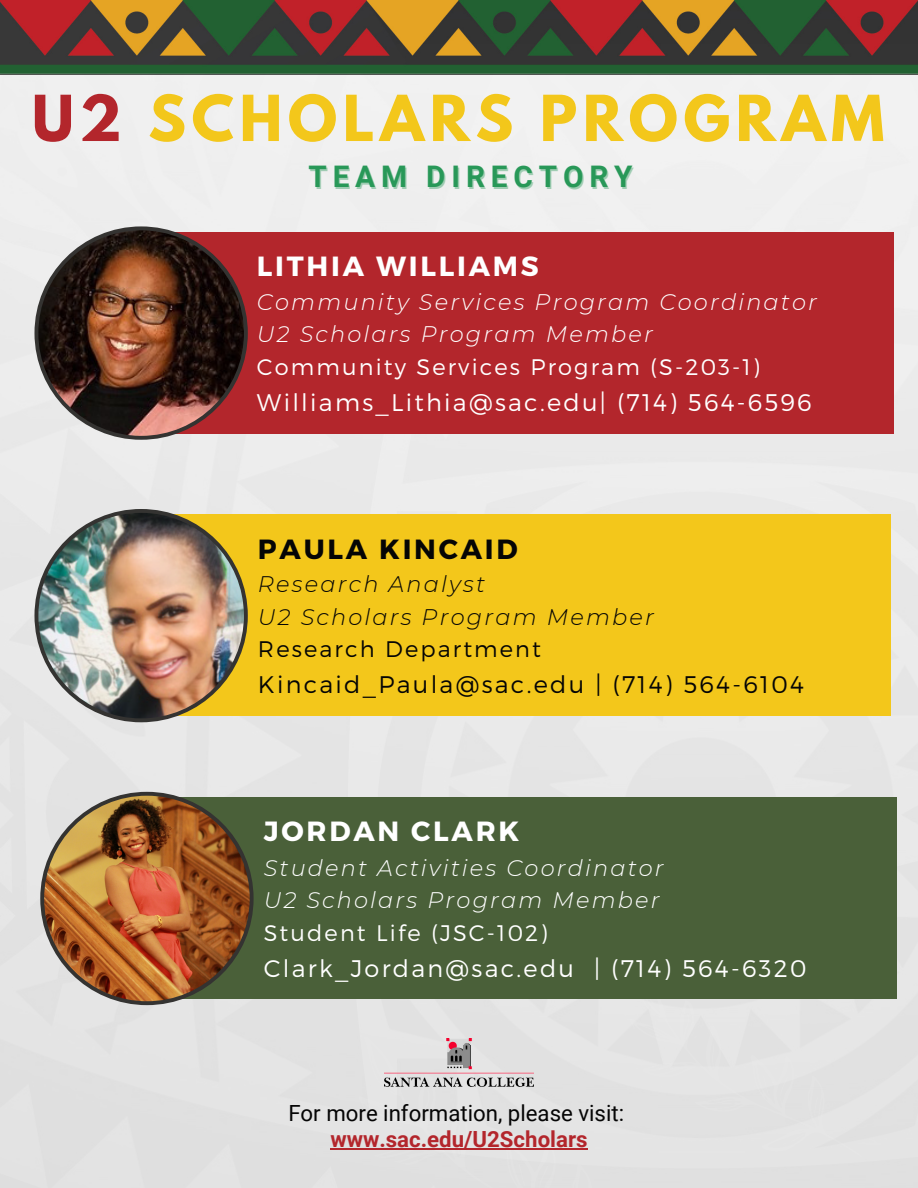
<style>
.page{position:relative;width:918px;height:1188px;background:#fff}
.page>*{position:absolute;margin:0;border:0;box-sizing:border-box;transform-origin:0 0}
.t1{font:700 56.1px "League Spartan";letter-spacing:.1em;color:#f3c71b}
.t2{font:700 29.7px "Roboto";letter-spacing:.195em;color:#289858}
.t3{font:700 27.75px "Montserrat";letter-spacing:.1em;color:#fff}
.t4{font:700 27.75px "Montserrat";letter-spacing:.1em;color:#050505}
.t5{font:300 24px "Montserrat";letter-spacing:.095em;color:#fff}
.t6{font:300 24px "Montserrat";letter-spacing:.095em;color:#050505}
.t7{font:italic 300 22.5px/32.7px "Montserrat";letter-spacing:.095em;color:#fff}
.t8{font:300 22.5px "Montserrat";letter-spacing:.095em;color:#fff}
.t9{font:italic 300 22.5px/32.7px "Montserrat";letter-spacing:.095em;color:#050505}
.t10{font:300 22.5px "Montserrat";letter-spacing:.095em;color:#050505}
.t11{font:22.2px "Roboto";color:#050505}
.t12{font:700 22.2px "Roboto";color:#b3262c}
.s1{color:#b3262c}
</style>
<div class="page">
<img style="left:0;top:0;width:918px;height:1188px">
<div style="left:145px;top:232px;width:749px;height:202px;background:#b3262c"></div>
<img style="left:34px;top:226px;width:214px;height:214px">
<div style="left:141px;top:515px;width:750px;height:201px;background:#f3c71b"></div>
<img style="left:34px;top:509px;width:214px;height:213px">
<div style="left:335px;top:1036px;width:327px;height:152px;background:#e1e1e1"></div>
<svg style="left:515px;top:1164px;width:12px;height:23px"></svg>
<svg style="left:538px;top:1165px;width:11px;height:23px"></svg>
<svg style="left:369px;top:1066px;width:16px;height:20px"></svg>
<svg style="left:451px;top:1124px;width:17px;height:32px"></svg>
<div style="left:598px;top:999px;width:296px;height:176px;background:#e4e4e4"></div>
<svg style="left:760px;top:1076px;width:10px;height:19px"></svg>
<svg style="left:779px;top:1076px;width:9px;height:21px"></svg>
<svg style="left:812px;top:1096px;width:8px;height:19px"></svg>
<svg style="left:639px;top:999px;width:16px;height:11px"></svg>
<svg style="left:782px;top:1131px;width:23px;height:15px"></svg>
<svg style="left:707px;top:1043px;width:14px;height:26px"></svg>
<img style="left:385px;top:1038px;width:148px;height:49px">
<hr style="left:330px;top:1148px;width:258px;height:1px;background:#b3262c">
<div style="left:147px;top:798px;width:749px;height:201px;background:#4a6039"></div>
<img style="left:40px;top:792px;width:214px;height:213px">
<h1 class="t1" style="left:32px;top:91px;width:854px"><span class="s1">U2</span> SCHOLARS PROGRAM</h1>
<h2 class="t2" style="left:308px;top:160px;width:326px">TEAM DIRECTORY</h2>
<p class="t3" style="left:257px;top:248px;width:283px">LITHIA WILLIAMS</p>
<p class="t7" style="left:257px;top:285px;width:562px">Community Services Program Coordinator<br>U2 Scholars Program Member</p>
<p class="t8" style="left:257px;top:352px;width:505px">Community Services Program (S-203-1)</p>
<p class="t5" style="left:257px;top:387px;width:556px">Williams_Lithia@sac.edu| (714) 564-6596</p>
<p class="t4" style="left:258px;top:531px;width:261px">PAULA KINCAID</p>
<p class="t9" style="left:258px;top:568px;width:397px">Research Analyst<br>U2 Scholars Program Member</p>
<p class="t10" style="left:258px;top:635px;width:285px">Research Department</p>
<p class="t6" style="left:258px;top:669px;width:547px">Kincaid_Paula@sac.edu | (714) 564-6104</p>
<p class="t3" style="left:264px;top:814px;width:257px">JORDAN CLARK</p>
<p class="t7" style="left:264px;top:851px;width:402px">Student Activities Coordinator<br>U2 Scholars Program Member</p>
<p class="t8" style="left:264px;top:918px;width:285px">Student Life (JSC-102)</p>
<p class="t5" style="left:264px;top:953px;width:544px">Clark_Jordan@sac.edu | (714) 564-6320</p>
<p class="t11" style="left:288px;top:1101px;width:337px">For more information, please visit:</p>
<p class="t12" style="left:330px;top:1127px;width:259px">www.sac.edu/U2Scholars</p>
</div>
